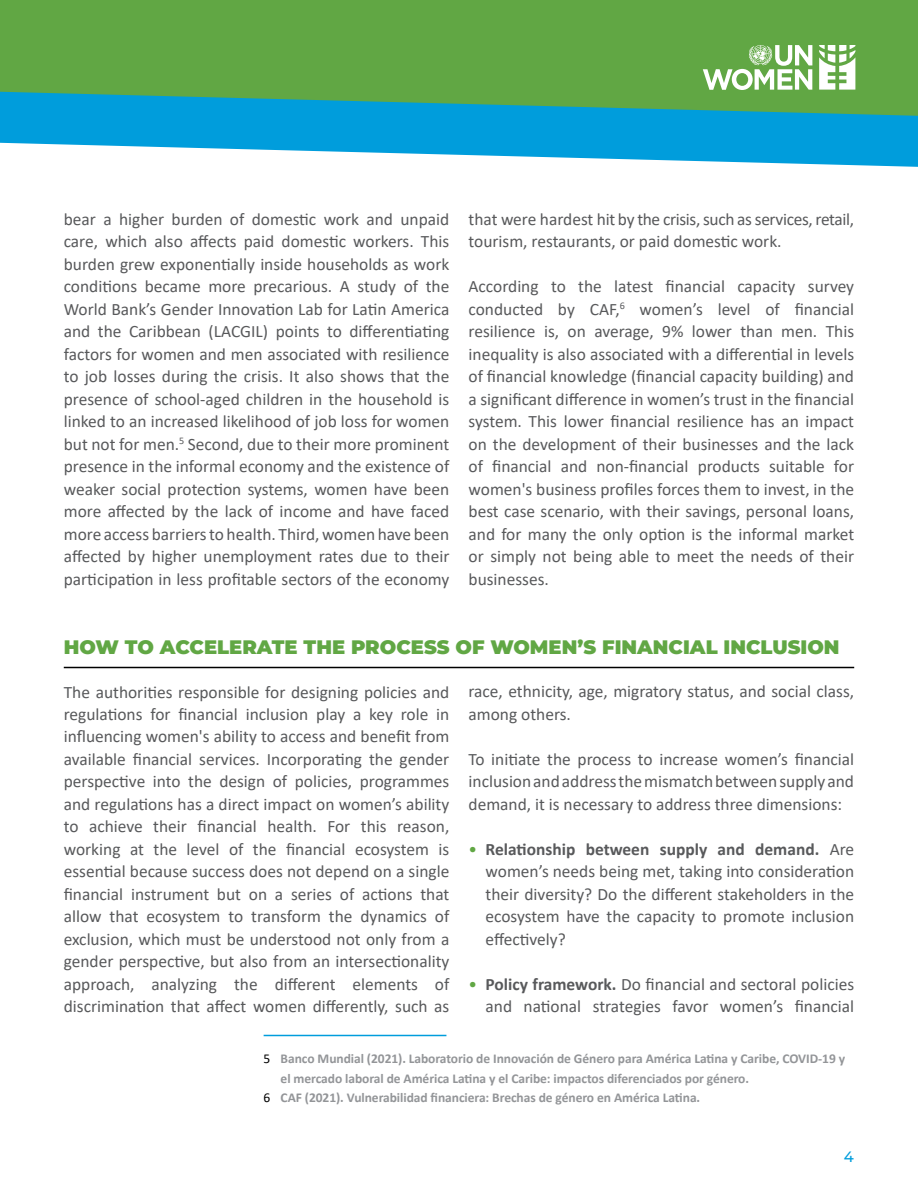
<style>
.page{position:relative;width:918px;height:1188px;background:#fff}
.page>*{position:absolute;margin:0;border:0;box-sizing:border-box;transform-origin:0 0}
.t1{font:900 19.5px "Montserrat";color:#61a744}
.t2{font:17.4px/22.5px "Calibri";color:#58595b;text-align:justify}
.t3{font:500 15px "Montserrat";color:#009ddc}
.t4{font:700 13.5px "Calibri";letter-spacing:-.005em;color:#939598}
.s1{color:#61a744}
.s2{font-weight:700}
.s3{font-weight:400;color:#000}
</style>
<div class="page">
<div style="left:0;top:0;width:918px;height:135px;background:#61a744"></div>
<svg style="left:0;top:91px;width:918px;height:76px;fill:#009ddc"></svg>
<svg style="left:703px;top:45px;width:109px;height:45px"></svg>
<svg style="left:819px;top:45px;width:36px;height:45px"></svg>
<hr style="left:264px;top:1035px;width:182px;height:1px;background:#009ddc">
<hr style="left:64px;top:667px;width:790px;height:1px;background:#000">
<p class="t2" style="left:64px;top:208px;width:387px">bear a higher burden of domestic work and unpaid care, which also affects paid domestic workers. This burden grew exponentially inside households as work conditions became more precarious. A study of the World Bank’s Gender Innovation Lab for Latin America and the Caribbean (LACGIL) points to differentiating factors for women and men associated with resilience to job losses during the crisis. It also shows that the presence of school-aged children in the household is linked to an increased likelihood of job loss for women but not for men.<sup>5</sup> Second, due to their more prominent presence in the informal economy and the existence of weaker social protection systems, women have been more affected by the lack of income and have faced more access barriers to health. Third, women have been affected by higher unemployment rates due to their participation in less profitable sectors of the economy</p>
<p class="t2" style="left:469px;top:208px;width:387px">that were hardest hit by the crisis, such as services, retail, tourism, restaurants, or paid domestic work.</p>
<p class="t2" style="left:469px;top:275px;width:387px">According to the latest financial capacity survey conducted by CAF,<sup>6</sup> women’s level of financial resilience is, on average, 9% lower than men. This inequality is also associated with a differential in levels of financial knowledge (financial capacity building) and a significant difference in women’s trust in the financial system. This lower financial resilience has an impact on the development of their businesses and the lack of financial and non-financial products suitable for women's business profiles forces them to invest, in the best case scenario, with their savings, personal loans, and for many the only option is the informal market or simply not being able to meet the needs of their businesses.</p>
<p class="t1" style="left:64px;top:632px;width:777px">HOW TO ACCELERATE THE PROCESS OF WOMEN’S FINANCIAL INCLUSION</p>
<p class="t2" style="left:64px;top:680px;width:387px">The authorities responsible for designing policies and regulations for financial inclusion play a key role in influencing women's ability to access and benefit from available financial services. Incorporating the gender perspective into the design of policies, programmes and regulations has a direct impact on women’s ability to achieve their financial health. For this reason, working at the level of the financial ecosystem is essential because success does not depend on a single financial instrument but on a series of actions that allow that ecosystem to transform the dynamics of exclusion, which must be understood not only from a gender perspective, but also from an intersectionality approach, analyzing the different elements of discrimination that affect women differently, such as</p>
<p class="t2" style="left:469px;top:680px;width:387px">race, ethnicity, age, migratory status, and social class, among others.</p>
<p class="t2" style="left:469px;top:748px;width:387px">To initiate the process to increase women’s financial inclusion and address the mismatch between supply and demand, it is necessary to address three dimensions:</p>
<p class="t2" style="left:486px;top:838px;width:370px;text-indent:-17px"><span class="s1">•</span> <span class="s2">Relationship between supply and demand.</span> Are women’s needs being met, taking into consideration their diversity? Do the different stakeholders in the ecosystem have the capacity to promote inclusion effectively?</p>
<p class="t2" style="left:469px;top:972px;width:387px;text-align:right"><span class="s1">•</span> <span class="s2">Policy framework.</span> Do financial and sectoral policies and national strategies favor women’s financial</p>
<p class="t4" style="left:264px;top:1049px;width:583px"><span class="s3">5</span> Banco Mundial (2021). Laboratorio de Innovación de Género para América Latina y Caribe, COVID-19 y</p>
<p class="t4" style="left:281px;top:1069px;width:470px">el mercado laboral de América Latina y el Caribe: impactos diferenciados por género.</p>
<p class="t4" style="left:264px;top:1088px;width:438px"><span class="s3">6</span> CAF (2021). Vulnerabilidad financiera: Brechas de género en América Latina.</p>
<p class="t3" style="left:844px;top:1146px;width:12px">4</p>
</div>
